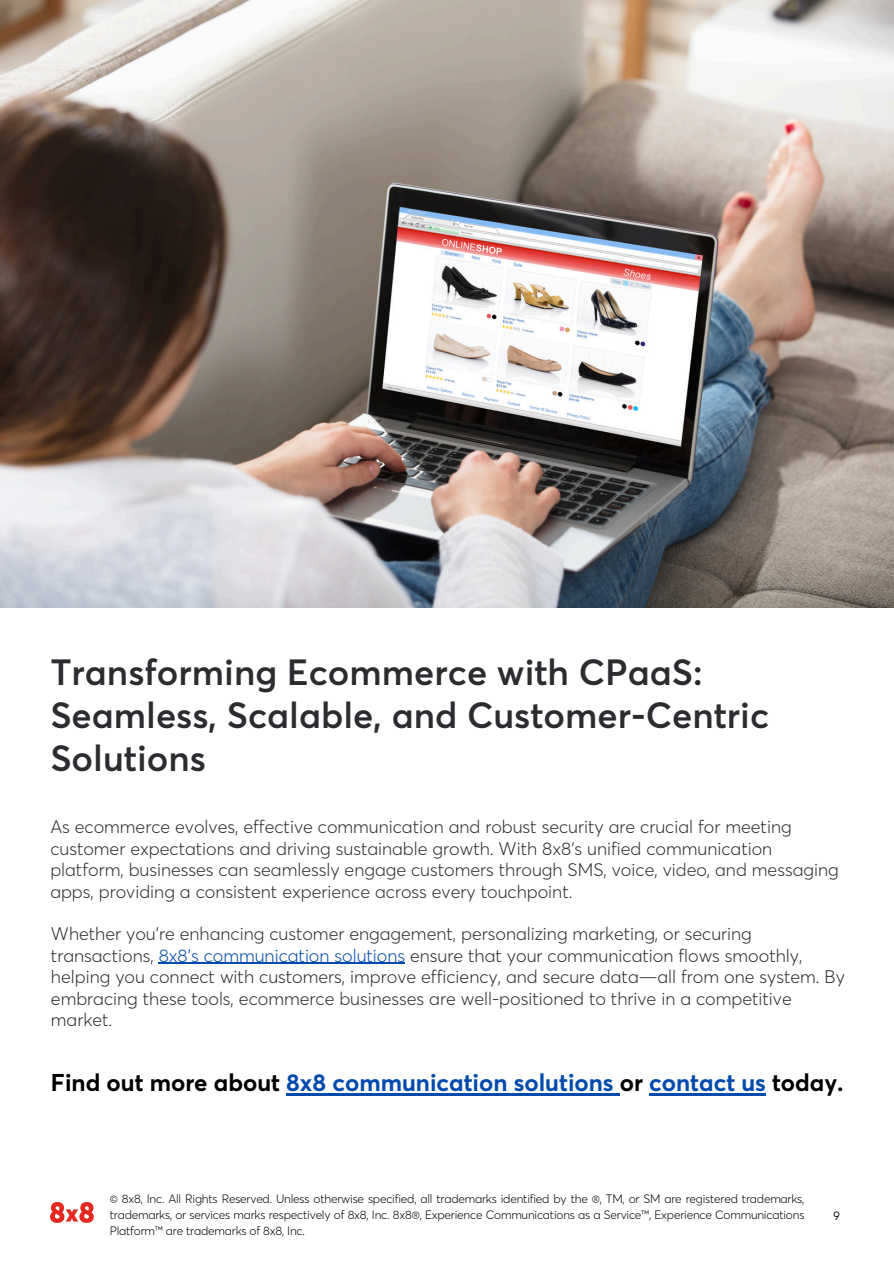
<style>
.page{position:relative;width:894px;height:1264px;background:#fff}
.page>*{position:absolute;margin:0;border:0;box-sizing:border-box;transform-origin:0 0}
.t1{font:600 36px/42.8px "Averta";color:#2b2c30}
.t2{font:700 24px "Averta";color:#004aad}
.t3{font:300 18px/21.3px "Averta";color:#2b2c30}
.t4{font:300 12px/16px "Averta";letter-spacing:-.015em;color:#000;text-align:justify}
.t5{font:12px "Gilroy";color:#000}
.s1{color:#004aad}
.s2{color:#000}
</style>
<div class="page">
<img style="left:50px;top:1202px;width:43px;height:20px">
<img style="left:0;top:0;width:893px;height:608px">
<hr style="left:159px;top:962px;width:246px;height:2px;background:#004aad">
<hr style="left:286px;top:1093px;width:333px;height:2px;background:#004aad">
<svg style="left:649px;top:1093px;width:12px;height:2px"></svg>
<hr style="left:661px;top:1093px;width:104px;height:2px;background:#004aad">
<h2 class="t1" style="left:50px;top:650px;width:720px">Transforming Ecommerce with CPaaS:<br>Seamless, Scalable, and Customer-Centric<br>Solutions</h2>
<p class="t3" style="left:50px;top:816px;width:789px">As ecommerce evolves, effective communication and robust security are crucial for meeting customer expectations and driving sustainable growth. With 8x8’s unified communication platform, businesses can seamlessly engage customers through SMS, voice, video, and messaging apps, providing a consistent experience across every touchpoint.</p>
<p class="t3" style="left:51px;top:923px;width:795px">Whether you’re enhancing customer engagement, personalizing marketing, or securing transactions, <span class="s1">8x8’s communication solutions</span> ensure that your communication flows smoothly, helping you connect with customers, improve efficiency, and secure data—all from one system. By embracing these tools, ecommerce businesses are well-positioned to thrive in a competitive market.</p>
<p class="t2" style="left:51px;top:1067px;width:794px"><span class="s2">Find out more about</span> 8x8 communication solutions <span class="s2">or</span> contact us <span class="s2">today.</span></p>
<h1 class="t4" style="left:110px;top:1190px;width:696px">© 8x8, Inc. All Rights Reserved. Unless otherwise specified, all trademarks identified by the ®, TM, or SM are registered trademarks, trademarks, or services marks respectively of 8x8, Inc. 8x8®, Experience Communications as a Service™, Experience Communications Platform™ are trademarks of 8x8, Inc.</h1>
<p class="t5" style="left:833px;top:1208px;width:8px">9</p>
</div>
